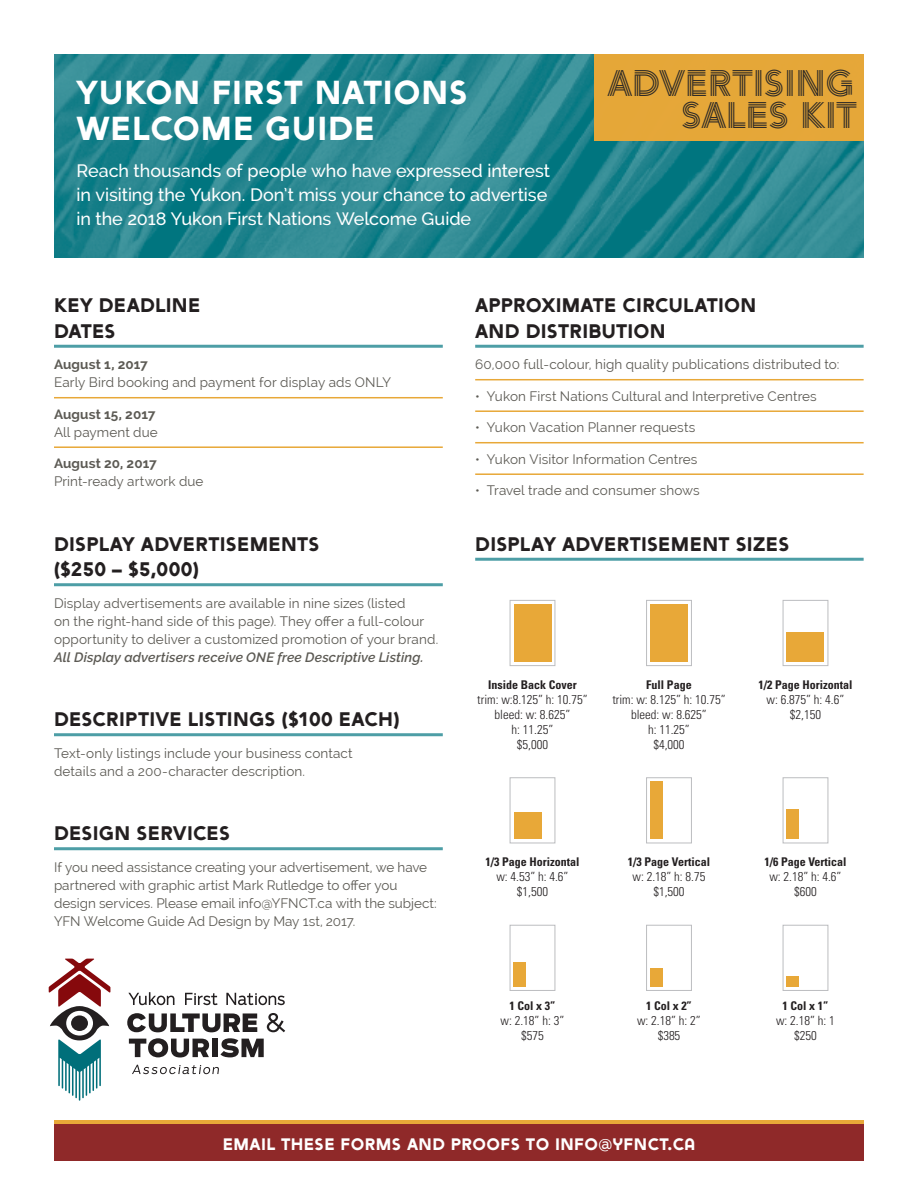
<style>
.page{position:relative;width:918px;height:1188px;background:#fff}
.page>*{position:absolute;margin:0;border:0;box-sizing:border-box;transform-origin:0 0}
.t1{font:36.75px/31.7px "Arya Triple";color:#2f2b27;text-align:right}
.t2{font:33px/36px "Arya Single";letter-spacing:.025em;color:#fff}
.Event{font:19.5px/25.5px "Arya Single";letter-spacing:.015em;color:#231f20}
.intro{font:500 18px/24px "Raleway";letter-spacing:-.005em;color:#fff}
.t3{font:16.5px "Arya Single";letter-spacing:.025em;color:#fff}
.Description{font:13.5px/18px "Raleway";letter-spacing:.005em;color:#5c5a54}
.list_with_line{font:13.5px/18px "Raleway";letter-spacing:.01em;color:#5c5a54}
.list_with_line-2{font:700 13.5px/18px "Raleway";letter-spacing:.01em;color:#5c5a54}
.dspl_specs{font:300 condensed 12.75px/15px "Univers";color:#231f20;text-align:center}
.dsp_title{font:700 condensed 12px "Univers";color:#231f20}
.s1{font-weight:700}
.s2{font-weight:400}
.s3{font-weight:600;font-style:italic}
.s4{font-family:"Raleway";font-weight:700}
</style>
<div class="page">
<svg style="left:54px;top:54px;width:810px;height:203px;background:#23858e"></svg>
<div style="left:594px;top:54px;width:270px;height:86px;background:#e8a838"></div>
<svg style="left:127px;top:1013px;width:130px;height:19px"></svg>
<svg style="left:128px;top:992px;width:46px;height:13px"></svg>
<svg style="left:267px;top:1013px;width:18px;height:19px"></svg>
<svg style="left:132px;top:1065px;width:87px;height:9px"></svg>
<svg style="left:220px;top:1038px;width:44px;height:19px"></svg>
<div style="left:213px;top:1039px;width:5px;height:18px;background:#231f20"></div>
<svg style="left:129px;top:1038px;width:80px;height:19px"></svg>
<svg style="left:226px;top:993px;width:59px;height:12px"></svg>
<svg style="left:185px;top:993px;width:33px;height:12px"></svg>
<svg style="left:49px;top:959px;width:61px;height:142px"></svg>
<div style="left:54px;top:1124px;width:810px;height:37px;background:#8f2929"></div>
<hr style="left:54px;top:1120px;width:810px;height:4px;background:#e8a838">
<hr style="left:475px;top:345px;width:389px;height:3px;background:#4d9ea6">
<hr style="left:475px;top:379px;width:389px;height:1px;background:#e8a838">
<hr style="left:475px;top:410px;width:389px;height:2px;background:#e8a838">
<hr style="left:475px;top:442px;width:389px;height:1px;background:#e8a838">
<hr style="left:475px;top:473px;width:389px;height:2px;background:#e8a838">
<hr style="left:475px;top:558px;width:389px;height:3px;background:#4d9ea6">
<hr style="left:54px;top:345px;width:389px;height:3px;background:#4d9ea6">
<hr style="left:54px;top:397px;width:389px;height:1px;background:#e8a838">
<hr style="left:54px;top:446px;width:389px;height:2px;background:#e8a838">
<hr style="left:54px;top:583px;width:389px;height:3px;background:#4d9ea6">
<hr style="left:54px;top:733px;width:389px;height:3px;background:#4d9ea6">
<hr style="left:54px;top:847px;width:389px;height:3px;background:#4d9ea6">
<div style="left:510px;top:600px;width:45px;height:66px;border:1px solid #bcbdc0"></div>
<div style="left:514px;top:604px;width:37px;height:58px;background:#e8a838"></div>
<div style="left:646px;top:600px;width:46px;height:66px;border:1px solid #bcbdc0"></div>
<div style="left:650px;top:604px;width:38px;height:58px;background:#e8a838"></div>
<div style="left:783px;top:600px;width:45px;height:66px;border:1px solid #bcbdc0"></div>
<div style="left:787px;top:632px;width:37px;height:30px;background:#e8a838"></div>
<div style="left:510px;top:777px;width:45px;height:66px;border:1px solid #bcbdc0"></div>
<div style="left:514px;top:812px;width:27px;height:27px;background:#e8a838"></div>
<div style="left:646px;top:777px;width:46px;height:66px;border:1px solid #bcbdc0"></div>
<div style="left:650px;top:782px;width:12px;height:57px;background:#e8a838"></div>
<div style="left:783px;top:777px;width:45px;height:66px;border:1px solid #bcbdc0"></div>
<div style="left:787px;top:810px;width:12px;height:29px;background:#e8a838"></div>
<div style="left:510px;top:925px;width:45px;height:66px;border:1px solid #bcbdc0"></div>
<div style="left:514px;top:962px;width:12px;height:25px;background:#e8a838"></div>
<div style="left:646px;top:925px;width:46px;height:66px;border:1px solid #bcbdc0"></div>
<div style="left:650px;top:968px;width:12px;height:19px;background:#e8a838"></div>
<div style="left:783px;top:925px;width:45px;height:66px;border:1px solid #bcbdc0"></div>
<div style="left:787px;top:976px;width:12px;height:11px;background:#e8a838"></div>
<p class="t2" style="left:76px;top:74px;width:393px">YUKON FIRST NATIONS<br>WELCOME GUIDE</p>
<p class="intro" style="left:76px;top:159px;width:475px">Reach thousands of people who have expressed interest in visiting the Yukon. Don’t miss your chance to advertise in the 2018 Yukon First Nations Welcome Guide</p>
<p class="t1" style="left:607px;top:67px;width:251px">ADVERTISING<br>SALES KIT</p>
<p class="Event" style="left:54px;top:293px;width:148px">KEY DEADLINE<br>DATES</p>
<p class="Description" style="left:54px;top:355px;width:339px"><span class="s1">August 1, 2017<br></span>Early Bird booking and payment for display ads ONLY</p>
<p class="list_with_line-2" style="left:54px;top:405px;width:105px">August 15, 2017<br><span class="s2">All payment due</span></p>
<p class="list_with_line" style="left:54px;top:454px;width:151px"><span class="s1">August 20, 2017<br></span>Print-ready artwork due</p>
<p class="Event" style="left:54px;top:531px;width:267px">DISPLAY ADVERTISEMENTS ($250 – $5,000)</p>
<p class="Description" style="left:54px;top:594px;width:386px">Display advertisements are available in nine sizes (listed<br>on the right-hand side of this page). They offer a full-colour opportunity to deliver a customized promotion of your brand.<br><span class="s3">All Display advertisers receive ONE free Descriptive Listing.</span></p>
<p class="Event" style="left:54px;top:707px;width:347px">DESCRIPTIVE LISTINGS ($100 EACH)</p>
<p class="Description" style="left:54px;top:744px;width:300px">Text-only listings include your business contact details and a 200-character description.</p>
<p class="Event" style="left:54px;top:821px;width:178px">DESIGN SERVICES</p>
<p class="Description" style="left:54px;top:858px;width:384px">If you need assistance creating your advertisement, we have partnered with graphic artist Mark Rutledge to offer you design services. Please email info@YFNCT.ca with the subject:<br>YFN Welcome Guide Ad Design by May 1st, 2017.</p>
<p class="Event" style="left:475px;top:293px;width:283px">APPROXIMATE CIRCULATION<br>AND DISTRIBUTION</p>
<p class="Description" style="left:475px;top:355px;width:366px">60,000 full-colour, high quality publications distributed to:</p>
<p class="list_with_line" style="left:475px;top:387px;width:343px">• Yukon First Nations Cultural and Interpretive Centres</p>
<p class="list_with_line" style="left:475px;top:418px;width:222px">• Yukon Vacation Planner requests</p>
<p class="list_with_line" style="left:475px;top:450px;width:224px">• Yukon Visitor Information Centres</p>
<p class="list_with_line" style="left:475px;top:481px;width:226px">• Travel trade and consumer shows</p>
<p class="Event" style="left:475px;top:531px;width:316px">DISPLAY ADVERTISEMENT SIZES</p>
<p class="dsp_title" style="left:488px;top:677px;width:90px">Inside Back Cover</p>
<p class="dspl_specs" style="left:477px;top:692px;width:112px">trim: w:8.125” h: 10.75”</p>
<p class="dspl_specs" style="left:495px;top:707px;width:77px">bleed: w: 8.625” h: 11.25”</p>
<p class="dspl_specs" style="left:517px;top:737px;width:33px">$5,000</p>
<p class="dsp_title" style="left:646px;top:677px;width:47px">Full Page</p>
<p class="dspl_specs" style="left:612px;top:692px;width:115px">trim: w: 8.125” h: 10.75”</p>
<p class="dspl_specs" style="left:631px;top:707px;width:77px">bleed: w: 8.625” h: 11.25”</p>
<p class="dspl_specs" style="left:653px;top:737px;width:33px">$4,000</p>
<p class="dsp_title" style="left:759px;top:677px;width:95px">1/2 Page Horizontal</p>
<p class="dspl_specs" style="left:767px;top:692px;width:79px">w: 6.875” h: 4.6”</p>
<p class="dspl_specs" style="left:790px;top:707px;width:33px">$2,150</p>
<p class="dsp_title" style="left:486px;top:854px;width:95px">1/3 Page Horizontal</p>
<p class="dspl_specs" style="left:496px;top:869px;width:74px">w: 4.53” h: 4.6”</p>
<p class="dspl_specs" style="left:517px;top:884px;width:33px">$1,500</p>
<p class="dsp_title" style="left:510px;top:999px;width:47px">1 Col x 3”</p>
<p class="dspl_specs" style="left:501px;top:1013px;width:65px">w: 2.18” h: 3”</p>
<p class="dspl_specs" style="left:521px;top:1028px;width:24px">$575</p>
<p class="dsp_title" style="left:628px;top:854px;width:84px">1/3 Page Vertical</p>
<p class="dspl_specs" style="left:633px;top:869px;width:74px">w: 2.18” h: 8.75</p>
<p class="dspl_specs" style="left:653px;top:884px;width:33px">$1,500</p>
<p class="dsp_title" style="left:646px;top:999px;width:47px">1 Col x 2”</p>
<p class="dspl_specs" style="left:637px;top:1013px;width:65px">w: 2.18” h: 2”</p>
<p class="dspl_specs" style="left:658px;top:1028px;width:24px">$385</p>
<p class="dsp_title" style="left:764px;top:854px;width:84px">1/6 Page Vertical</p>
<p class="dspl_specs" style="left:769px;top:869px;width:74px">w: 2.18” h: 4.6”</p>
<p class="dspl_specs" style="left:794px;top:884px;width:24px">$600</p>
<p class="dsp_title" style="left:783px;top:999px;width:47px">1 Col x 1”</p>
<p class="dspl_specs" style="left:776px;top:1013px;width:60px">w: 2.18” h: 1</p>
<p class="dspl_specs" style="left:794px;top:1028px;width:24px">$250</p>
<p class="t3" style="left:223px;top:1134px;width:474px">EMAIL THESE FORMS AND PROOFS TO INFO<span class="s4">@</span>YFNCT.CA</p>
</div>
